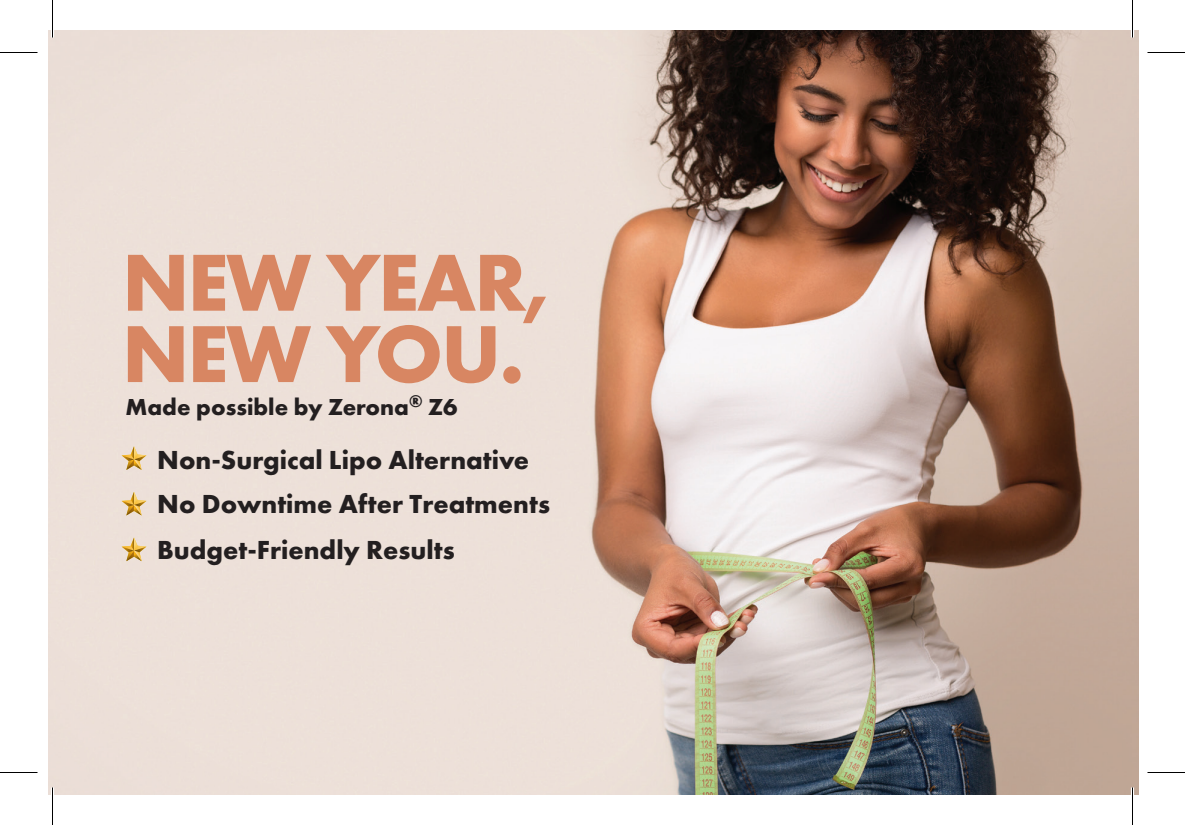
<style>
.page{position:relative;width:1185px;height:825px;background:#fff}
.page>*{position:absolute;margin:0;border:0;box-sizing:border-box;transform-origin:0 0}
.t1{font:700 83.75px "Futura PT";letter-spacing:-.025em;color:#d88662}
.t2{font:700 27px "Futura PT";color:#231f20}
.t3{font:700 24px "Futura PT";color:#231f20}
</style>
<div class="page">
<img style="left:49px;top:30px;width:1089px;height:765px">
<svg style="left:122px;top:446px;width:24px;height:24px"></svg>
<svg style="left:122px;top:492px;width:24px;height:24px"></svg>
<svg style="left:122px;top:538px;width:24px;height:23px"></svg>
<hr style="left:51px;top:0;width:3px;height:38px;background:#fff">
<hr style="left:51px;top:788px;width:3px;height:37px;background:#fff">
<hr style="left:1131px;top:0;width:3px;height:38px;background:#fff">
<hr style="left:1131px;top:788px;width:3px;height:37px;background:#fff">
<hr style="left:0;top:52px;width:38px;height:1px;background:#000">
<hr style="left:1148px;top:52px;width:37px;height:1px;background:#000">
<hr style="left:0;top:772px;width:38px;height:1px;background:#000">
<hr style="left:1148px;top:772px;width:37px;height:1px;background:#000">
<hr style="left:52px;top:0;width:1px;height:38px;background:#000">
<hr style="left:52px;top:788px;width:1px;height:37px;background:#000">
<hr style="left:1132px;top:0;width:1px;height:38px;background:#000">
<hr style="left:1132px;top:788px;width:1px;height:37px;background:#000">
<p class="t1" style="left:122px;top:229px;width:430px">NEW YEAR,</p>
<p class="t1" style="left:122px;top:300px;width:404px">NEW YOU.</p>
<p class="t3" style="left:126px;top:391px;width:334px">Made possible by Zerona<sup>®</sup> Z6</p>
<p class="t2" style="left:157px;top:442px;width:374px">Non-Surgical Lipo Alternative</p>
<p class="t2" style="left:157px;top:487px;width:394px">No Downtime After Treatments</p>
<p class="t2" style="left:157px;top:533px;width:299px">Budget-Friendly Results</p>
</div>
